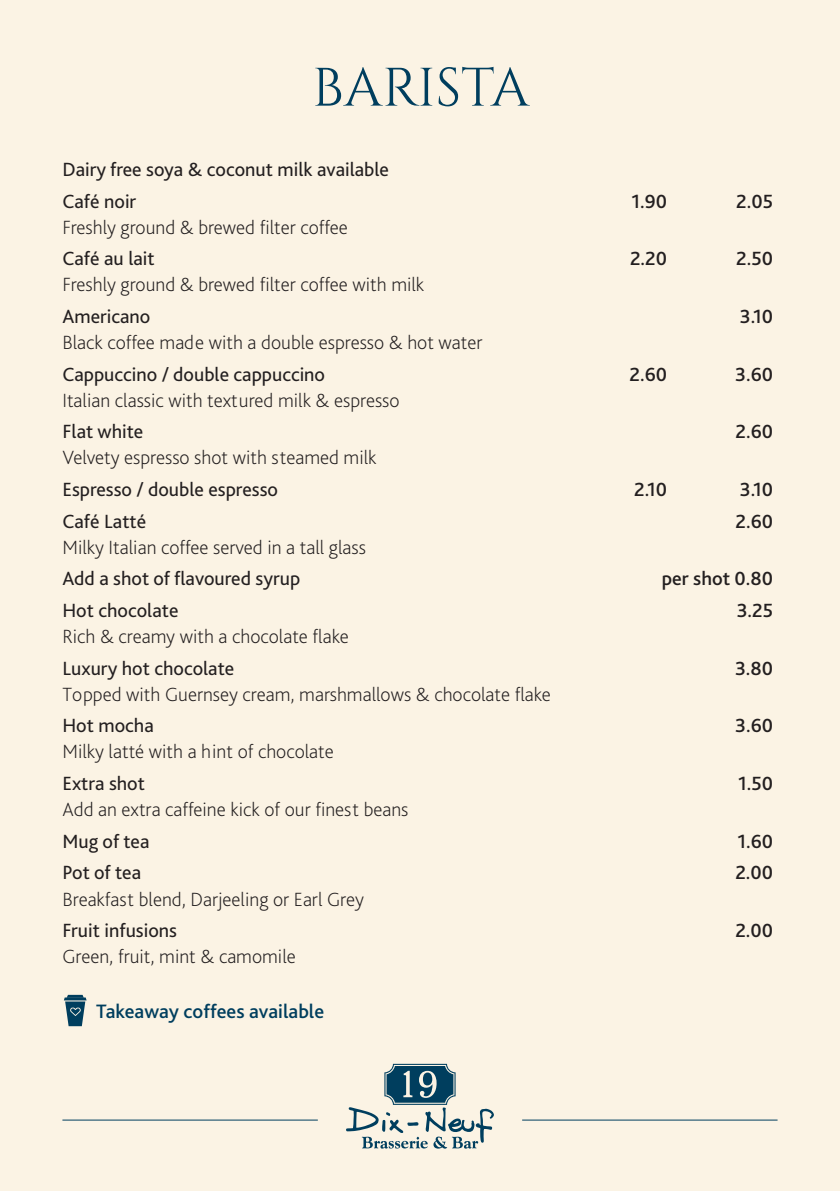
<style>
.page{position:relative;width:840px;height:1191px;background:#fff}
.page>*{position:absolute;margin:0;border:0;box-sizing:border-box;transform-origin:0 0}
.t1{font:54px "Cinzel";color:#003e5e}
.t2{font:500 20.2px "Bliss 2";color:#003e5e}
.t3{font:200 20px "Bliss Pro";color:#231f20}
.t4{font:20px "Bliss 2";color:#231f20}
.t5{font:500 20px "Bliss 2";color:#231f20}
</style>
<div class="page">
<div style="left:0;top:0;width:839px;height:1191px;background:#fbf3e4"></div>
<svg style="left:64px;top:994px;width:23px;height:32px"></svg>
<hr style="left:62px;top:1119px;width:255px;height:1px;background:#003e5e">
<hr style="left:522px;top:1119px;width:255px;height:1px;background:#003e5e">
<svg style="left:346px;top:1063px;width:147px;height:85px"></svg>
<p class="t1" style="left:312px;top:56px;width:218px">BARISTA</p>
<p class="t4" style="left:62px;top:157px;width:328px">Dairy free soya &amp; coconut milk available</p>
<p class="t4" style="left:62px;top:188px;width:75px">Café noir</p>
<p class="t5" style="left:631px;top:188px;width:37px">1.90</p>
<p class="t5" style="left:735px;top:188px;width:38px">2.05</p>
<p class="t3" style="left:62px;top:214px;width:287px">Freshly ground &amp; brewed filter coffee</p>
<p class="t4" style="left:62px;top:246px;width:94px">Café au lait</p>
<p class="t5" style="left:629px;top:246px;width:38px">2.20</p>
<p class="t5" style="left:735px;top:246px;width:38px">2.50</p>
<p class="t3" style="left:62px;top:272px;width:363px">Freshly ground &amp; brewed filter coffee with milk</p>
<p class="t4" style="left:62px;top:304px;width:89px">Americano</p>
<p class="t5" style="left:739px;top:304px;width:35px">3.10</p>
<p class="t3" style="left:62px;top:330px;width:421px">Black coffee made with a double espresso &amp; hot water</p>
<p class="t4" style="left:62px;top:361px;width:264px">Cappuccino / double cappuccino</p>
<p class="t5" style="left:629px;top:361px;width:39px">2.60</p>
<p class="t5" style="left:734px;top:361px;width:39px">3.60</p>
<p class="t3" style="left:62px;top:387px;width:338px">Italian classic with textured milk &amp; espresso</p>
<p class="t4" style="left:62px;top:419px;width:82px">Flat white</p>
<p class="t5" style="left:735px;top:419px;width:39px">2.60</p>
<p class="t3" style="left:62px;top:445px;width:315px">Velvety espresso shot with steamed milk</p>
<p class="t4" style="left:62px;top:477px;width:217px">Espresso / double espresso</p>
<p class="t5" style="left:633px;top:477px;width:34px">2.10</p>
<p class="t5" style="left:739px;top:477px;width:35px">3.10</p>
<p class="t4" style="left:62px;top:508px;width:85px">Café Latté</p>
<p class="t5" style="left:735px;top:508px;width:39px">2.60</p>
<p class="t3" style="left:62px;top:534px;width:305px">Milky Italian coffee served in a tall glass</p>
<p class="t4" style="left:62px;top:566px;width:239px">Add a shot of flavoured syrup</p>
<p class="t5" style="left:661px;top:566px;width:113px">per shot 0.80</p>
<p class="t4" style="left:62px;top:598px;width:117px">Hot chocolate</p>
<p class="t5" style="left:736px;top:598px;width:38px">3.25</p>
<p class="t3" style="left:62px;top:624px;width:287px">Rich &amp; creamy with a chocolate flake</p>
<p class="t4" style="left:62px;top:655px;width:173px">Luxury hot chocolate</p>
<p class="t5" style="left:734px;top:655px;width:40px">3.80</p>
<p class="t3" style="left:62px;top:681px;width:489px">Topped with Guernsey cream, marshmallows &amp; chocolate flake</p>
<p class="t4" style="left:62px;top:713px;width:93px">Hot mocha</p>
<p class="t5" style="left:734px;top:713px;width:39px">3.60</p>
<p class="t3" style="left:62px;top:739px;width:273px">Milky latté with a hint of chocolate</p>
<p class="t4" style="left:62px;top:771px;width:84px">Extra shot</p>
<p class="t5" style="left:737px;top:771px;width:37px">1.50</p>
<p class="t3" style="left:62px;top:797px;width:347px">Add an extra caffeine kick of our finest beans</p>
<p class="t4" style="left:62px;top:828px;width:89px">Mug of tea</p>
<p class="t5" style="left:737px;top:828px;width:37px">1.60</p>
<p class="t4" style="left:62px;top:860px;width:80px">Pot of tea</p>
<p class="t5" style="left:735px;top:860px;width:39px">2.00</p>
<p class="t3" style="left:62px;top:886px;width:303px">Breakfast blend, Darjeeling or Earl Grey</p>
<p class="t4" style="left:62px;top:918px;width:116px">Fruit infusions</p>
<p class="t5" style="left:735px;top:918px;width:39px">2.00</p>
<p class="t3" style="left:62px;top:944px;width:235px">Green, fruit, mint &amp; camomile</p>
<p class="t2" style="left:96px;top:998px;width:229px">Takeaway coffees available</p>
</div>
